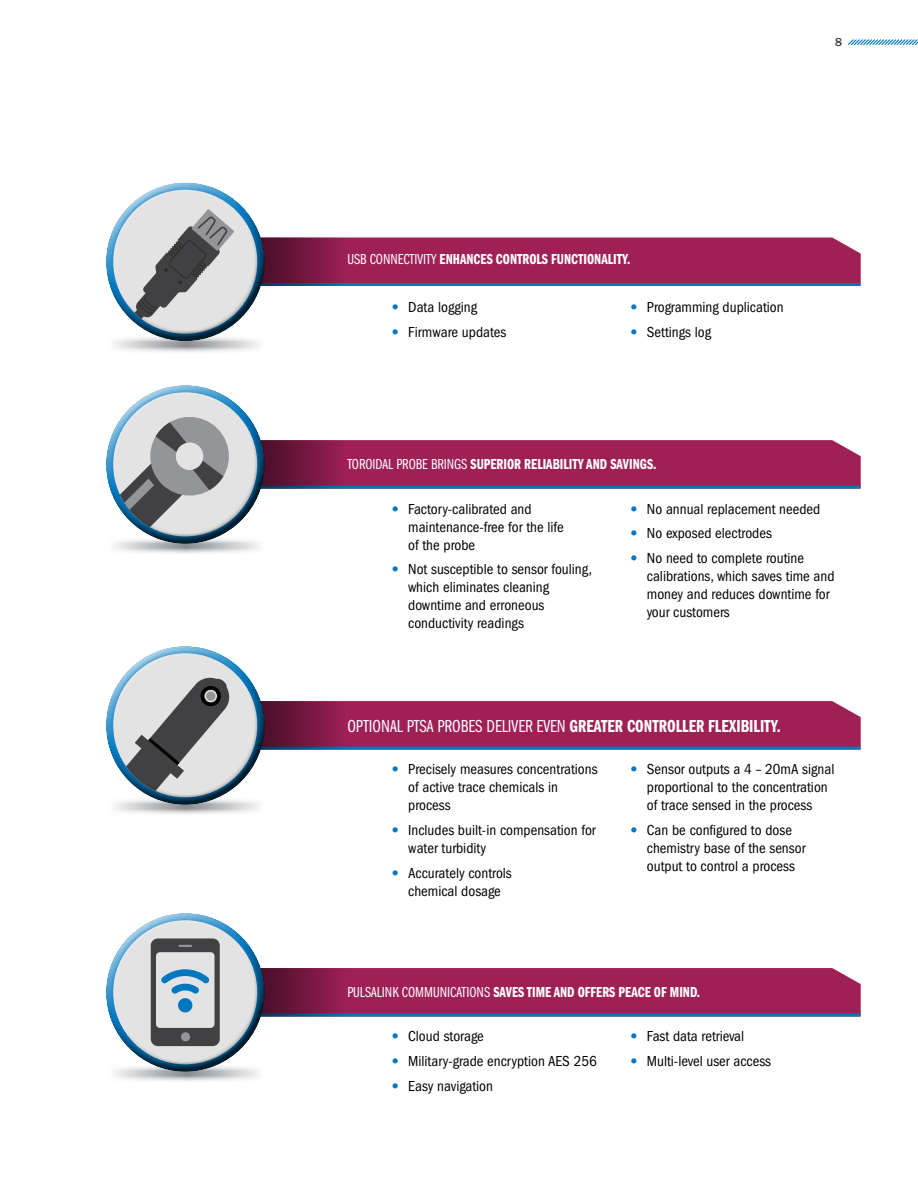
<style>
.page{position:relative;width:918px;height:1188px;background:#fff}
.page>*{position:absolute;margin:0;border:0;box-sizing:border-box;transform-origin:0 0}
.t1{font:18px "ITC Franklin Gothic Std Bk Cp";color:#fff}
.t2{font:condensed 15px/18px "ITC Franklin Gothic Std";color:#000}
.t3{font:15px "ITC Franklin Gothic Std Dm Cp";color:#fff}
.t4{font:500 12px "ITC Franklin Gothic Std";color:#414042}
.s1{font-family:"ITC Franklin Gothic Std Bk Cp"}
.s2{font-family:"ITC Franklin Gothic Std Hvy";font-stretch:normal;color:#0077be}
.s3{font-family:"ITC Franklin Gothic Std Dm Cp"}
</style>
<div class="page">
<svg style="left:848px;top:39px;width:70px;height:6px"></svg>
<svg style="left:114px;top:545px;width:145px;height:8px"></svg>
<svg style="left:267px;top:440px;width:594px;height:49px;background:#90275a"></svg>
<div style="left:105px;top:383px;width:156px;height:124px;background:#fff;opacity:.75"></div>
<div style="left:107px;top:410px;width:160px;height:135px;background:#000;opacity:.75"></div>
<svg style="left:114px;top:806px;width:145px;height:8px"></svg>
<svg style="left:267px;top:701px;width:594px;height:49px;background:#90265a"></svg>
<div style="left:105px;top:644px;width:156px;height:124px;background:#fff;opacity:.75"></div>
<div style="left:107px;top:671px;width:160px;height:135px;background:#000;opacity:.75"></div>
<svg style="left:114px;top:342px;width:145px;height:10px"></svg>
<svg style="left:267px;top:237px;width:594px;height:49px;background:#90285b"></svg>
<div style="left:105px;top:180px;width:156px;height:125px;background:#fff;opacity:.75"></div>
<div style="left:107px;top:207px;width:160px;height:135px;background:#000;opacity:.75"></div>
<svg style="left:114px;top:1073px;width:145px;height:8px"></svg>
<svg style="left:267px;top:968px;width:594px;height:49px;background:#90265a"></svg>
<div style="left:105px;top:911px;width:156px;height:124px;background:#fff;opacity:.75"></div>
<div style="left:107px;top:937px;width:160px;height:136px;background:#000;opacity:.75"></div>
<p class="t4" style="left:835px;top:36px;width:9px">8</p>
<p class="t3" style="left:347px;top:251px;width:285px"><span class="s1">USB CONNECTIVITY</span> ENHANCES CONTROLS FUNCTIONALITY.</p>
<p class="t2" style="left:391px;top:298px;width:88px"><span class="s2">•</span> Data logging</p>
<p class="t2" style="left:391px;top:323px;width:117px"><span class="s2">•</span> Firmware updates</p>
<p class="t2" style="left:630px;top:298px;width:156px"><span class="s2">•</span> Programming duplication</p>
<p class="t2" style="left:630px;top:323px;width:83px"><span class="s2">•</span> Settings log</p>
<p class="t3" style="left:347px;top:455px;width:311px"><span class="s1">TOROIDAL PROBE BRINGS</span> SUPERIOR RELIABILITY AND SAVINGS.</p>
<p class="t2" style="left:408px;top:500px;width:157px;text-indent:-17px"><span class="s2">•</span> Factory-calibrated and maintenance-free for the life of the probe</p>
<p class="t2" style="left:408px;top:560px;width:186px;text-indent:-17px"><span class="s2">•</span> Not susceptible to sensor fouling, which eliminates cleaning downtime and erroneous conductivity readings</p>
<p class="t2" style="left:630px;top:500px;width:192px"><span class="s2">•</span> No annual replacement needed</p>
<p class="t2" style="left:630px;top:524px;width:144px"><span class="s2">•</span> No exposed electrodes</p>
<p class="t2" style="left:647px;top:549px;width:189px;text-indent:-17px"><span class="s2">•</span> No need to complete routine calibrations, which saves time and money and reduces downtime for your customers</p>
<p class="t1" style="left:347px;top:716px;width:435px">OPTIONAL PTSA PROBES DELIVER EVEN <span class="s3">GREATER CONTROLLER FLEXIBILITY.</span></p>
<p class="t2" style="left:408px;top:761px;width:191px;text-indent:-17px"><span class="s2">•</span> Precisely measures concentrations of active trace chemicals in process</p>
<p class="t2" style="left:408px;top:821px;width:189px;text-indent:-17px"><span class="s2">•</span> Includes built-in compensation for water turbidity</p>
<p class="t2" style="left:391px;top:864px;width:122px;text-align:center"><span class="s2">•</span> Accurately controls chemical dosage</p>
<p class="t2" style="left:647px;top:761px;width:189px;text-indent:-17px"><span class="s2">•</span> Sensor outputs a 4 – 20mA signal proportional to the concentration of trace sensed in the process</p>
<p class="t2" style="left:647px;top:821px;width:160px;text-indent:-17px"><span class="s2">•</span> Can be configured to dose chemistry base of the sensor output to control a process</p>
<p class="t3" style="left:347px;top:983px;width:354px"><span class="s1">PULSALINK COMMUNICATIONS</span> SAVES TIME AND OFFERS PEACE OF MIND.</p>
<p class="t2" style="left:391px;top:1028px;width:94px"><span class="s2">•</span> Cloud storage</p>
<p class="t2" style="left:391px;top:1052px;width:207px"><span class="s2">•</span> Military-grade encryption AES 256</p>
<p class="t2" style="left:391px;top:1077px;width:104px"><span class="s2">•</span> Easy navigation</p>
<p class="t2" style="left:630px;top:1028px;width:116px"><span class="s2">•</span> Fast data retrieval</p>
<p class="t2" style="left:630px;top:1052px;width:143px"><span class="s2">•</span> Multi-level user access</p>
</div>
